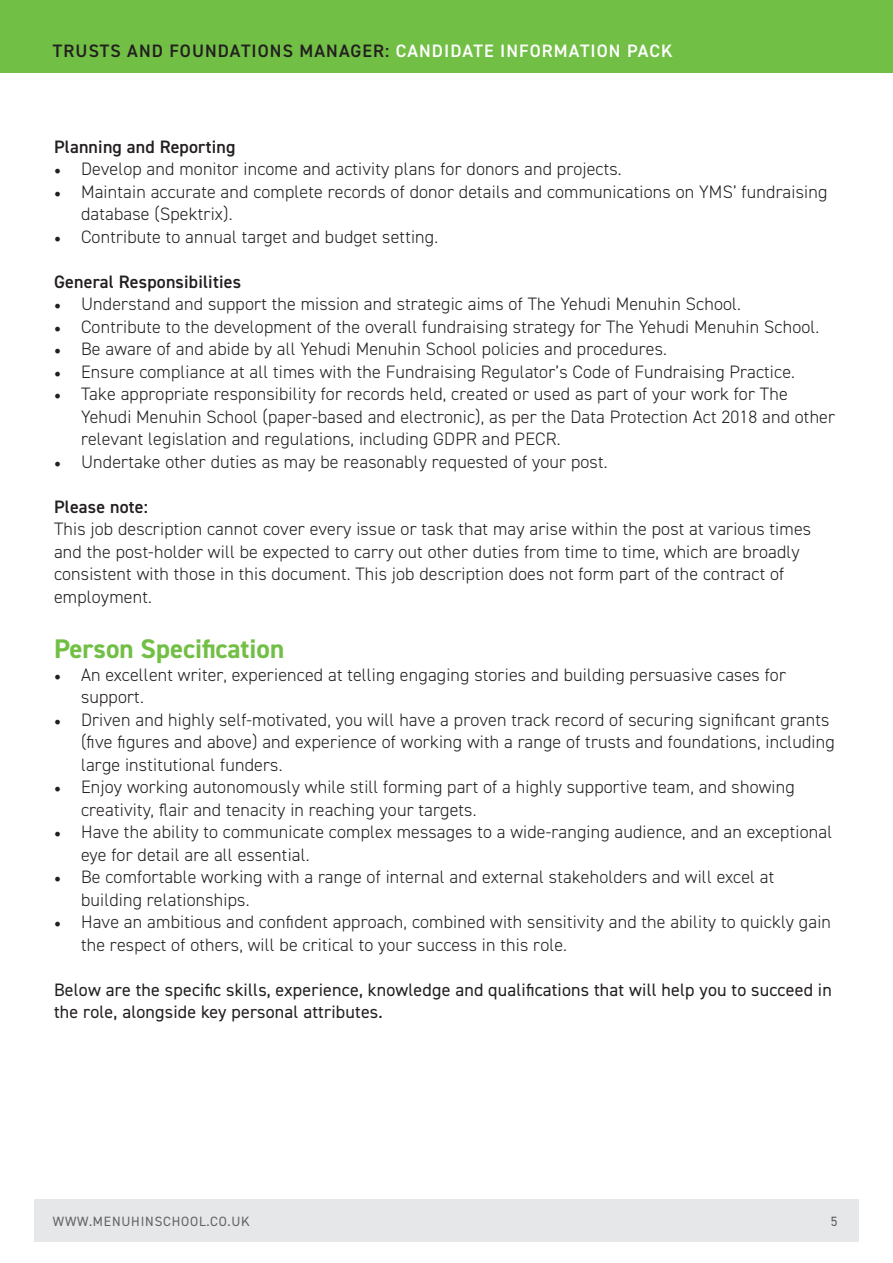
<style>
.page{position:relative;width:893px;height:1263px;background:#fff}
.page>*{position:absolute;margin:0;border:0;box-sizing:border-box;transform-origin:0 0}
.t1{font:700 27px "DIN2014";color:#71bf44}
.t2{font:300 18px/22.5px "DIN2014";letter-spacing:.01em;color:#231f20}
.t3{font:18px/22.5px "DIN2014";letter-spacing:.01em;color:#231f20}
.t4{font:600 18px "DIN2014";letter-spacing:.01em;color:#231f20}
.t5{font:600 18px "DIN2014";letter-spacing:.06em;color:#231f20}
.t6{font:13.5px "DIN2014";letter-spacing:.06em;color:#636366}
.s1{color:#fff}
.s2{font-family:"Minion Pro";font-weight:400}
</style>
<div class="page">
<div style="left:34px;top:1199px;width:825px;height:43px;background:#e6e7e9"></div>
<div style="left:0;top:0;width:893px;height:73px;background:#71bf44"></div>
<p class="t5" style="left:53px;top:39px;width:621px">TRUSTS AND FOUNDATIONS MANAGER: <span class="s1">CANDIDATE INFORMATION PACK</span></p>
<p class="t4" style="left:54px;top:135px;width:183px">Planning and Reporting</p>
<p class="t2" style="left:54px;top:158px;width:569px"><span class="s2">•</span> Develop and monitor income and activity plans for donors and projects.</p>
<p class="t2" style="left:81px;top:180px;width:748px;text-indent:-27px"><span class="s2">•</span> Maintain accurate and complete records of donor details and communications on YMS’ fundraising database (Spektrix).</p>
<p class="t2" style="left:54px;top:225px;width:386px"><span class="s2">•</span> Contribute to annual target and budget setting.</p>
<p class="t4" style="left:54px;top:270px;width:189px">General Responsibilities</p>
<p class="t2" style="left:54px;top:293px;width:688px"><span class="s2">•</span> Understand and support the mission and strategic aims of The Yehudi Menuhin School.</p>
<p class="t2" style="left:54px;top:315px;width:767px"><span class="s2">•</span> Contribute to the development of the overall fundraising strategy for The Yehudi Menuhin School.</p>
<p class="t2" style="left:54px;top:338px;width:614px"><span class="s2">•</span> Be aware of and abide by all Yehudi Menuhin School policies and procedures.</p>
<p class="t2" style="left:54px;top:360px;width:742px"><span class="s2">•</span> Ensure compliance at all times with the Fundraising Regulator’s Code of Fundraising Practice.</p>
<p class="t2" style="left:81px;top:383px;width:756px;text-indent:-27px"><span class="s2">•</span> Take appropriate responsibility for records held, created or used as part of your work for The<br>Yehudi Menuhin School (paper-based and electronic), as per the Data Protection Act 2018 and other relevant legislation and regulations, including GDPR and PECR.</p>
<p class="t2" style="left:54px;top:450px;width:555px"><span class="s2">•</span> Undertake other duties as may be reasonably requested of your post.</p>
<p class="t4" style="left:54px;top:495px;width:96px">Please note:</p>
<p class="t2" style="left:54px;top:518px;width:759px">This job description cannot cover every issue or task that may arise within the post at various times and the post-holder will be expected to carry out other duties from time to time, which are broadly consistent with those in this document. This job description does not form part of the contract of employment.</p>
<p class="t1" style="left:54px;top:631px;width:232px">Person Specification</p>
<p class="t2" style="left:81px;top:663px;width:706px;text-indent:-27px"><span class="s2">•</span> An excellent writer, experienced at telling engaging stories and building persuasive cases for support.</p>
<p class="t2" style="left:81px;top:708px;width:755px;text-indent:-27px"><span class="s2">•</span> Driven and highly self-motivated, you will have a proven track record of securing significant grants (five figures and above) and experience of working with a range of trusts and foundations, including large institutional funders.</p>
<p class="t2" style="left:81px;top:776px;width:715px;text-indent:-27px"><span class="s2">•</span> Enjoy working autonomously while still forming part of a highly supportive team, and showing creativity, flair and tenacity in reaching your targets.</p>
<p class="t2" style="left:81px;top:821px;width:753px;text-indent:-27px"><span class="s2">•</span> Have the ability to communicate complex messages to a wide-ranging audience, and an exceptional eye for detail are all essential.</p>
<p class="t2" style="left:81px;top:866px;width:695px;text-indent:-27px"><span class="s2">•</span> Be comfortable working with a range of internal and external stakeholders and will excel at building relationships.</p>
<p class="t2" style="left:81px;top:911px;width:751px;text-indent:-27px"><span class="s2">•</span> Have an ambitious and confident approach, combined with sensitivity and the ability to quickly gain the respect of others, will be critical to your success in this role.</p>
<p class="t3" style="left:54px;top:978px;width:779px">Below are the specific skills, experience, knowledge and qualifications that will help you to succeed in the role, alongside key personal attributes.</p>
<p class="t6" style="left:53px;top:1212px;width:198px">WWW.MENUHINSCHOOL.CO.UK</p>
<p class="t6" style="left:831px;top:1212px;width:8px">5</p>
</div>
